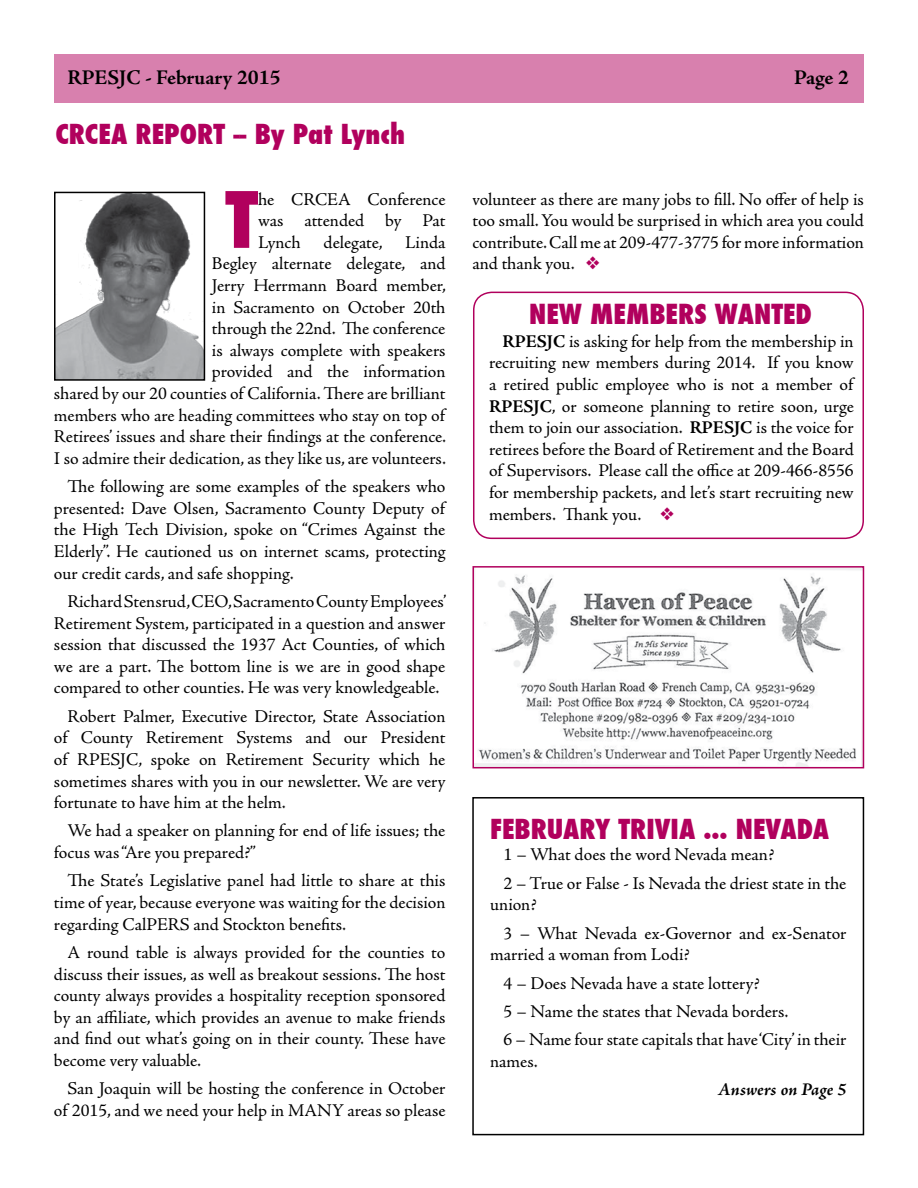
<style>
.page{position:relative;width:918px;height:1188px;background:#fff}
.page>*{position:absolute;margin:0;border:0;box-sizing:border-box;transform-origin:0 0}
.t1{font:800 condensed 75.3px "Futura";color:#b1005d}
.t2{font:800 condensed 27px "Futura";color:#b1005d}
.t3{font:800 condensed 26.85px "Futura";color:#b1005d}
.t4{font:700 21px "Adobe Jenson Pro";color:#000}
.t5{font:18px/21.6px "Adobe Jenson Pro";letter-spacing:-.005em;color:#000;text-align:justify}
.t6{font:italic 700 18px "Adobe Jenson Pro";letter-spacing:-.005em;color:#000}
.s1{color:#b1005d}
.s2{font-weight:700}
</style>
<div class="page">
<div style="left:54px;top:54px;width:810px;height:48px;background:#d880ae"></div>
<div style="left:472px;top:797px;width:392px;height:338px;border:2px solid #000"></div>
<img style="left:475px;top:569px;width:386px;height:196px">
<div style="left:472px;top:566px;width:392px;height:202px;border:2px solid #b1005d"></div>
<img style="left:57px;top:195px;width:145px;height:183px">
<div style="left:54px;top:192px;width:151px;height:189px;border:2px solid #000"></div>
<div style="left:473px;top:292px;width:391px;height:247px;border:2px solid #b1005d;border-radius:18px"></div>
<p class="t4" style="left:68px;top:66px;width:215px">RPESJC - February 2015</p>
<p class="t4" style="left:794px;top:66px;width:56px">Page 2</p>
<h3 class="t3" style="left:55px;top:115px;width:351px">CRCEA REPORT -- By Pat Lynch</h3>
<h1 class="t1" style="left:225px;top:169px;width:34px">T</h1>
<p class="t5" style="left:258px;top:189px;width:189px">he CRCEA Conference was attended by Pat Lynch</p>
<p class="t5" style="left:54px;top:232px;width:394px;text-align:right">delegate, Linda<br>Begley alternate delegate, and<br>Jerry Herrmann Board member,<br>in Sacramento on October 20th<br>through the 22nd. The conference<br>is always complete with speakers<br>provided and the information<br>shared by our 20 counties of California. There are brilliant members who are heading committees who stay on top of Retirees’ issues and share their findings at the conference.<br>I so admire their dedication, as they like us, are volunteers.</p>
<p class="t5" style="left:54px;top:476px;width:393px;text-indent:14px">The following are some examples of the speakers who presented: Dave Olsen, Sacramento County Deputy of the High Tech Division, spoke on “Crimes Against the Elderly”. He cautioned us on internet scams, protecting our credit cards, and safe shopping.</p>
<p class="t5" style="left:54px;top:591px;width:394px;text-indent:14px">Richard Stensrud, CEO, Sacramento County Employees’ Retirement System, participated in a question and answer session that discussed the 1937 Act Counties, of which we are a part. The bottom line is we are in good shape compared to other counties. He was very knowledgeable.</p>
<p class="t5" style="left:54px;top:706px;width:393px;text-indent:14px">Robert Palmer, Executive Director, State Association of County Retirement Systems and our President of RPESJC, spoke on Retirement Security which he sometimes shares with you in our newsletter. We are very fortunate to have him at the helm.</p>
<p class="t5" style="left:54px;top:820px;width:393px;text-indent:14px">We had a speaker on planning for end of life issues; the focus was “Are you prepared?”</p>
<p class="t5" style="left:54px;top:870px;width:393px;text-indent:14px">The State’s Legislative panel had little to share at this time of year, because everyone was waiting for the decision regarding CalPERS and Stockton benefits.</p>
<p class="t5" style="left:54px;top:942px;width:393px;text-indent:14px">A round table is always provided for the counties to discuss their issues, as well as breakout sessions. The host county always provides a hospitality reception sponsored by an affiliate, which provides an avenue to make friends and find out what’s going on in their county. These have become very valuable.</p>
<p class="t5" style="left:54px;top:1078px;width:393px;text-align:right">San Joaquin will be hosting the conference in October of 2015, and we need your help in MANY areas so please</p>
<p class="t5" style="left:472px;top:189px;width:393px">volunteer as there are many jobs to fill. No offer of help is too small. You would be surprised in which area you could contribute. Call me at 209-477-3775 for more information and thank you. <span class="s1">❖</span></p>
<h2 class="t2" style="left:529px;top:296px;width:284px">NEW MEMBERS WANTED</h2>
<p class="t5" style="left:489px;top:331px;width:366px;text-indent:14px"><span class="s2">RPESJC</span> is asking for help from the membership in recruiting new members during 2014. If you know a retired public employee who is not a member of <span class="s2">RPESJC</span>, or someone planning to retire soon, urge them to join our association. <span class="s2">RPESJC</span> is the voice for retirees before the Board of Retirement and the Board of Supervisors. Please call the office at 209-466-8556 for membership packets, and let’s start recruiting new members. Thank you. <span class="s1">❖</span></p>
<h3 class="t3" style="left:490px;top:810px;width:340px">FEBRUARY TRIVIA ... NEVADA</h3>
<p class="t5" style="left:504px;top:841px;width:344px;line-height:28.3px">1 – What does the word Nevada mean?<br>2 – True or False - Is Nevada the driest state in the</p>
<p class="t5" style="left:504px;top:891px;width:344px;line-height:28.3px;text-indent:-14px">union?<br>3 – What Nevada ex-Governor and ex-Senator</p>
<p class="t5" style="left:504px;top:941px;width:344px;line-height:28.3px;text-align:left;text-indent:-14px">married a woman from Lodi?<br>4 – Does Nevada have a state lottery?<br>5 – Name the states that Nevada borders.<br>6 – Name four state capitals that have ‘City’ in their</p>
<p class="t5" style="left:490px;top:1051px;width:49px">names.</p>
<p class="t6" style="left:718px;top:1079px;width:130px">Answers on Page 5</p>
</div>
